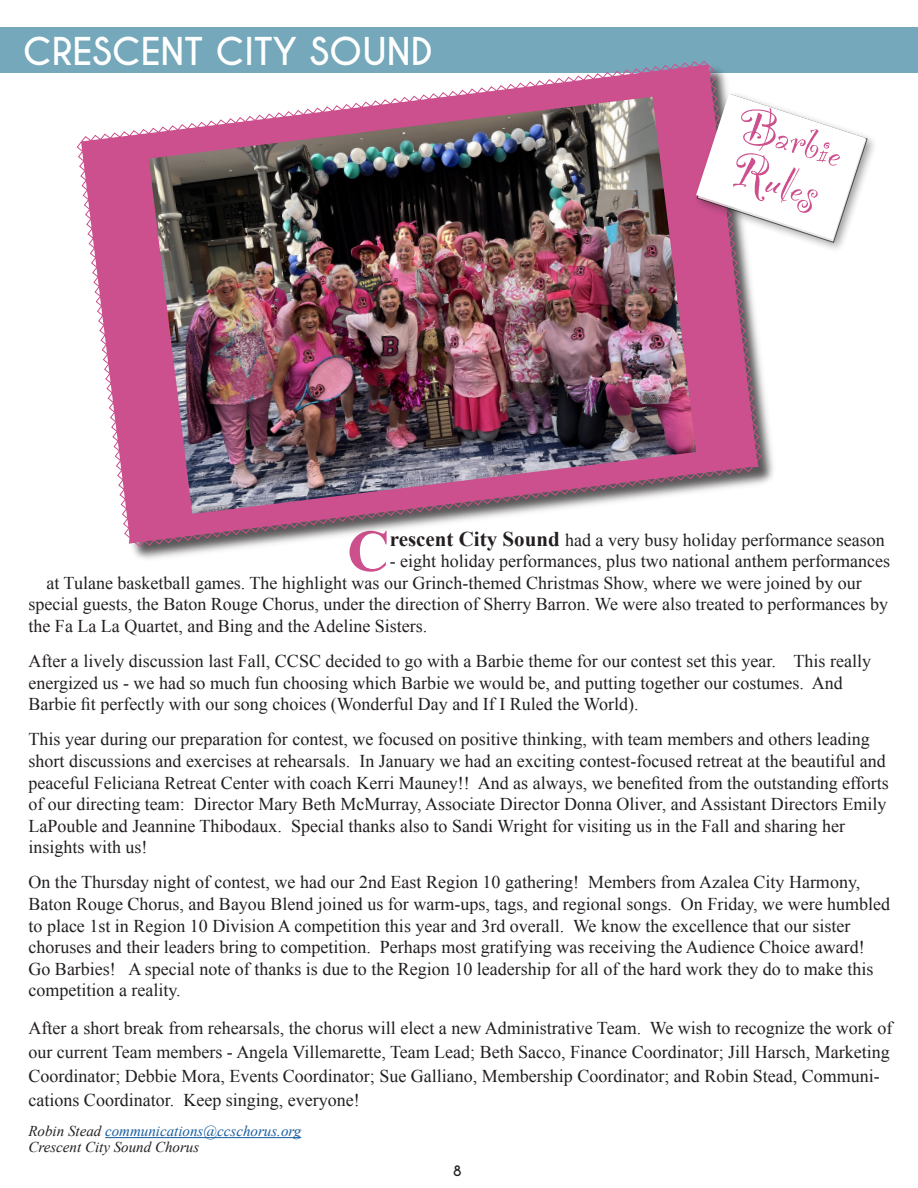
<style>
.page{position:relative;width:918px;height:1188px;background:#fff}
.page>*{position:absolute;margin:0;border:0;box-sizing:border-box;transform-origin:0 0}
.body_text{font:700 59.1px "Times New Roman";color:#cc508e}
.Cutline{font:54px "Party Let Plain";color:#cc508e}
.Free_Form{font:700 36px "Caviar Dreams";color:#fff}
.body_text-2{font:18px/21.6px "Times New Roman";color:#231f20}
.Cutline-2{font:italic 15px "Times New Roman";color:#175d9e}
.Cutline-3{font:italic 15px "Times New Roman";color:#231f20}
.t1{font:700 13.5px "Caviar Dreams";color:#231f20}
.s1{font-weight:700;font-size:21px}
.s2{color:#231f20}
</style>
<div class="page">
<div style="left:0;top:27px;width:918px;height:45px;background:#74a8ba"></div>
<hr style="left:105px;top:1137px;width:196px;height:1px;background:#175d9e">
<div style="left:80px;top:63px;width:698px;height:500px;background:#231f20;opacity:.75"></div>
<div style="left:693px;top:90px;width:186px;height:164px;background:#231f20;opacity:.44"></div>
<img style="left:76px;top:60px;width:792px;height:488px">
<p class="Free_Form" style="left:23px;top:29px;width:411px">CRESCENT CITY SOUND</p>
<p class="Cutline" style="left:749px;top:85px;width:111px;rotate:18deg">Barbie</p>
<p class="Cutline" style="left:745px;top:131px;width:91px;rotate:18deg">Rules</p>
<p class="body_text" style="left:347px;top:510px;width:44px">C</p>
<p class="body_text-2" style="left:390px;top:528px;width:497px"><span class="s1">rescent City Sound</span> had a very busy holiday performance season</p>
<p class="body_text-2" style="left:390px;top:550px;width:502px">- eight holiday performances, plus two national anthem performances</p>
<p class="body_text-2" style="left:46px;top:572px;width:817px">at Tulane basketball games. The highlight was our Grinch-themed Christmas Show, where we were joined by our</p>
<p class="body_text-2" style="left:28px;top:593px;width:861px">special guests, the Baton Rouge Chorus, under the direction of Sherry Barron. We were also treated to performances by</p>
<p class="body_text-2" style="left:28px;top:615px;width:400px">the Fa La La Quartet, and Bing and the Adeline Sisters.</p>
<p class="body_text-2" style="left:28px;top:650px;width:844px">After a lively discussion last Fall, CCSC decided to go with a Barbie theme for our contest set this year. This really energized us - we had so much fun choosing which Barbie we would be, and putting together our costumes. And<br>Barbie fit perfectly with our song choices (Wonderful Day and If I Ruled the World).</p>
<p class="body_text-2" style="left:28px;top:728px;width:862px">This year during our preparation for contest, we focused on positive thinking, with team members and others leading short discussions and exercises at rehearsals. In January we had an exciting contest-focused retreat at the beautiful and peaceful Feliciana Retreat Center with coach Kerri Mauney!! And as always, we benefited from the outstanding efforts of our directing team: Director Mary Beth McMurray, Associate Director Donna Oliver, and Assistant Directors Emily LaPouble and Jeannine Thibodaux. Special thanks also to Sandi Wright for visiting us in the Fall and sharing her insights with us!</p>
<p class="body_text-2" style="left:28px;top:871px;width:863px">On the Thursday night of contest, we had our 2nd East Region 10 gathering! Members from Azalea City Harmony, Baton Rouge Chorus, and Bayou Blend joined us for warm-ups, tags, and regional songs. On Friday, we were humbled to place 1st in Region 10 Division A competition this year and 3rd overall. We know the excellence that our sister choruses and their leaders bring to competition. Perhaps most gratifying was receiving the Audience Choice award!<br>Go Barbies! A special note of thanks is due to the Region 10 leadership for all of the hard work they do to make this competition a reality.</p>
<p class="body_text-2" style="left:28px;top:1016px;width:865px;line-height:24px">After a short break from rehearsals, the chorus will elect a new Administrative Team. We wish to recognize the work of our current Team members - Angela Villemarette, Team Lead; Beth Sacco, Finance Coordinator; Jill Harsch, Marketing Coordinator; Debbie Mora, Events Coordinator; Sue Galliano, Membership Coordinator; and Robin Stead, Communi&shy;cations Coordinator. Keep singing, everyone!</p>
<p class="Cutline-2" style="left:28px;top:1121px;width:274px"><span class="s2">Robin Stead</span> communications@ccschorus.org</p>
<p class="Cutline-3" style="left:28px;top:1137px;width:172px">Crescent City Sound Chorus</p>
<p class="t1" style="left:453px;top:1163px;width:10px">8</p>
</div>
